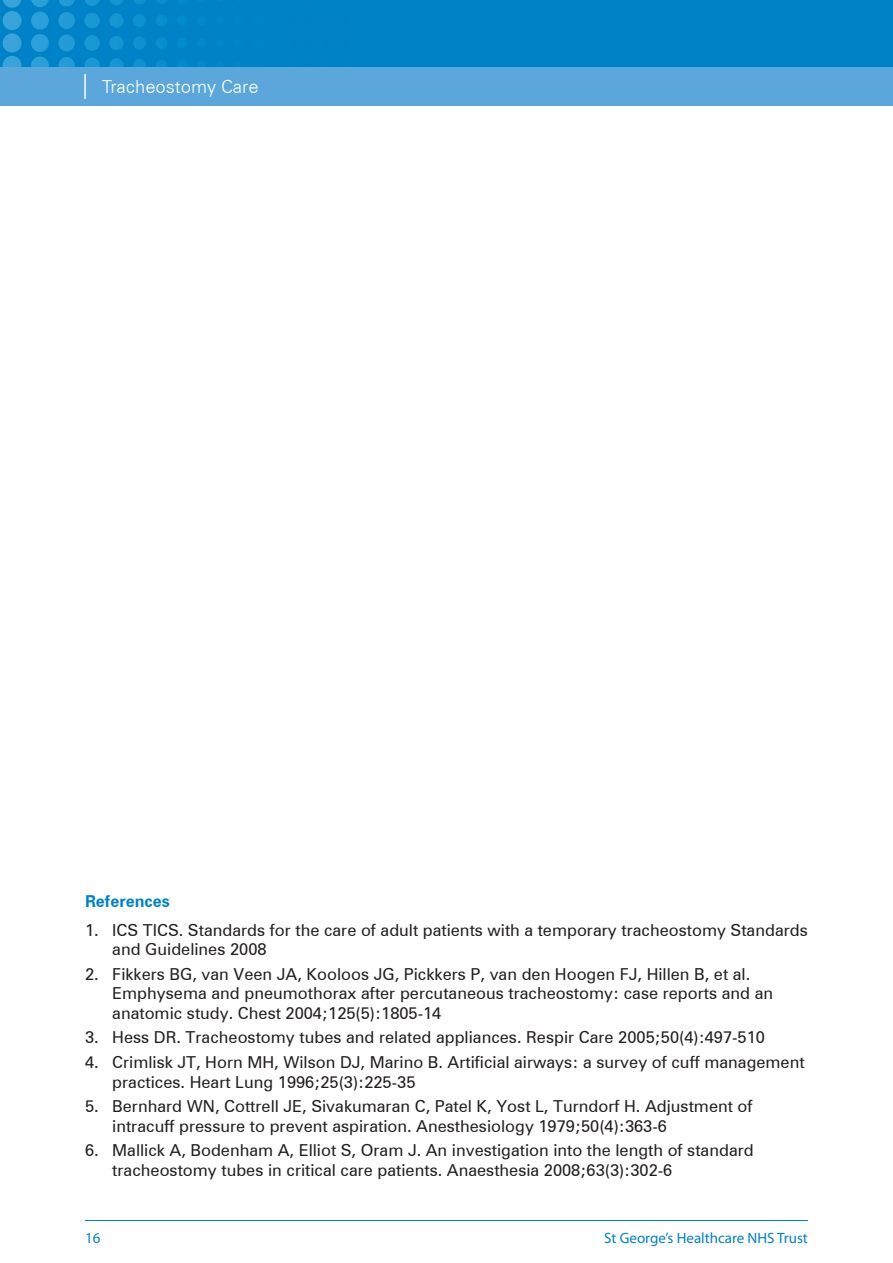
<style>
.page{position:relative;width:893px;height:1263px;background:#fff}
.page>*{position:absolute;margin:0;border:0;box-sizing:border-box;transform-origin:0 0}
.t1{font:300 18px "Zurich BT";color:#fff}
.t2{font:16.5px/19.5px "Zurich BT";color:#231f20}
.Subhead_NP{font:700 16.5px "Zurich BT";color:#0082c8}
.t3{font:15px "Myriad Pro";color:#0082c8}
</style>
<div class="page">
<hr style="left:85px;top:1220px;width:723px;height:1px;background:#0082c8">
<div style="left:0;top:67px;width:893px;height:39px;background:#5ba6da"></div>
<div style="left:0;top:0;width:893px;height:67px;background:#0082c8"></div>
<img style="left:2px;top:0;width:165px;height:67px">
<hr style="left:84px;top:74px;width:2px;height:24px;background:#fff">
<p class="t1" style="left:102px;top:76px;width:158px">Tracheostomy Care</p>
<p class="Subhead_NP" style="left:85px;top:891px;width:86px">References</p>
<p class="t2" style="left:112px;top:920px;width:697px;text-indent:-27px">1. ICS TICS. Standards for the care of adult patients with a temporary tracheostomy Standards and Guidelines 2008</p>
<p class="t2" style="left:112px;top:964px;width:662px;text-indent:-27px">2. Fikkers BG, van Veen JA, Kooloos JG, Pickkers P, van den Hoogen FJ, Hillen B, et al.<br>Emphysema and pneumothorax after percutaneous tracheostomy: case reports and an anatomic study. Chest 2004;125(5):1805-14</p>
<p class="t2" style="left:85px;top:1028px;width:681px">3. Hess DR. Tracheostomy tubes and related appliances. Respir Care 2005;50(4):497-510</p>
<p class="t2" style="left:112px;top:1052px;width:694px;text-indent:-27px">4. Crimlisk JT, Horn MH, Wilson DJ, Marino B. Artificial airways: a survey of cuff management practices. Heart Lung 1996;25(3):225-35</p>
<p class="t2" style="left:112px;top:1096px;width:642px;text-indent:-27px">5. Bernhard WN, Cottrell JE, Sivakumaran C, Patel K, Yost L, Turndorf H. Adjustment of intracuff pressure to prevent aspiration. Anesthesiology 1979;50(4):363-6</p>
<p class="t2" style="left:112px;top:1140px;width:643px;text-indent:-27px">6. Mallick A, Bodenham A, Elliot S, Oram J. An investigation into the length of standard tracheostomy tubes in critical care patients. Anaesthesia 2008;63(3):302-6</p>
<p class="t3" style="left:85px;top:1228px;width:17px">16</p>
<p class="t3" style="left:604px;top:1228px;width:205px">St George’s Healthcare NHS Trust</p>
</div>
